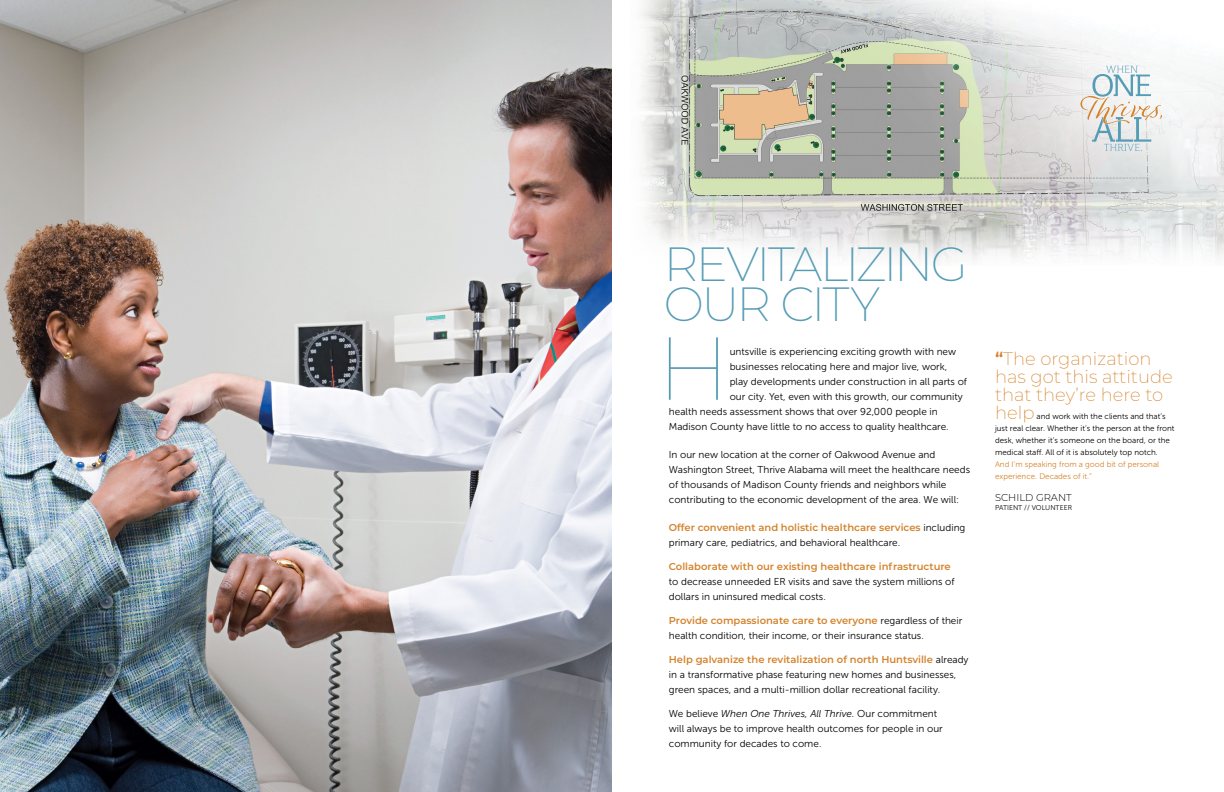
<style>
.page{position:relative;width:1224px;height:792px;background:#fff}
.page>*{position:absolute;margin:0;border:0;box-sizing:border-box;transform-origin:0 0}
.t1{font:100 89.1px "Montserrat";color:#559cb5}
.t2{font:200 48px/40px "Montserrat";letter-spacing:-.05em;color:#559cb5}
.t3{font:200 18px/18px "Montserrat";color:#d6832b}
.t4{font:10px/15px "Museo Sans 300";color:#000}
.t5{font:600 10px "Montserrat";color:#d4832c}
.t6{font:300 10px "Montserrat";color:#000}
.t7{font:8px/12px "Museo Sans 300";color:#000}
.t8{font:8px/12px "Museo Sans 300";color:#d6832b}
.t9{font:7px "Museo Sans 300";color:#000}
.s1{font-family:"Museo Sans 300";font-weight:400;color:#000}
.s2{font-style:italic}
.s3{font-weight:600}
</style>
<div class="page">
<img style="left:641px;top:0;width:583px;height:262px">
<img style="left:0;top:0;width:612px;height:792px">
<svg style="left:1080px;top:66px;width:82px;height:85px"></svg>
<h2 class="t2" style="left:664px;top:243px;width:306px">REVITALIZING<br>OUR CITY</h2>
<h1 class="t1" style="left:657px;top:309px;width:74px">H</h1>
<p class="t4" style="left:730px;top:344px;width:228px">untsville is experiencing exciting growth with new</p>
<p class="t4" style="left:730px;top:359px;width:219px">businesses relocating here and major live, work,</p>
<p class="t4" style="left:730px;top:374px;width:239px">play developments under construction in all parts of</p>
<p class="t4" style="left:730px;top:389px;width:234px">our city. Yet, even with this growth, our community</p>
<p class="t4" style="left:669px;top:404px;width:270px">health needs assessment shows that over 92,000 people in</p>
<p class="t4" style="left:669px;top:419px;width:281px">Madison County have little to no access to quality healthcare.</p>
<p class="t4" style="left:669px;top:447px;width:303px">In our new location at the corner of Oakwood Avenue and Washington Street, Thrive Alabama will meet the healthcare needs of thousands of Madison County friends and neighbors while contributing to the economic development of the area. We will:</p>
<p class="t5" style="left:669px;top:520px;width:298px">Offer convenient and holistic healthcare services <span class="s1">including</span></p>
<p class="t4" style="left:669px;top:535px;width:233px">primary care, pediatrics, and behavioral healthcare.</p>
<p class="t5" style="left:669px;top:559px;width:283px">Collaborate with our existing healthcare infrastructure</p>
<p class="t4" style="left:669px;top:574px;width:287px">to decrease unneeded ER visits and save the system millions of dollars in uninsured medical costs.</p>
<p class="t5" style="left:669px;top:613px;width:295px">Provide compassionate care to everyone <span class="s1">regardless of their</span></p>
<p class="t4" style="left:669px;top:628px;width:256px">health condition, their income, or their insurance status.</p>
<p class="t5" style="left:669px;top:652px;width:301px">Help galvanize the revitalization of north Huntsville <span class="s1">already</span></p>
<p class="t4" style="left:669px;top:667px;width:289px">in a transformative phase featuring new homes and businesses, green spaces, and a multi-million dollar recreational facility.</p>
<p class="t4" style="left:669px;top:706px;width:275px">We believe <span class="s2">When One Thrives, All Thrive.</span> Our commitment will always be to improve health outcomes for people in our community for decades to come.</p>
<h3 class="t3" style="left:995px;top:349px;width:179px"><span class="s3">“</span>The organization has got this attitude that they’re here to help</h3>
<p class="t7" style="left:995px;top:410px;width:181px;text-indent:42px">and work with the clients and that’s just real clear. Whether it’s the person at the front desk, whether it’s someone on the board, or the medical staff. All of it is absolutely top notch.</p>
<p class="t8" style="left:995px;top:458px;width:166px">And I’m speaking from a good bit of personal experience. Decades of it.”</p>
<p class="t6" style="left:995px;top:490px;width:78px">SCHILD GRANT</p>
<p class="t9" style="left:995px;top:504px;width:79px">PATIENT // VOLUNTEER</p>
</div>
